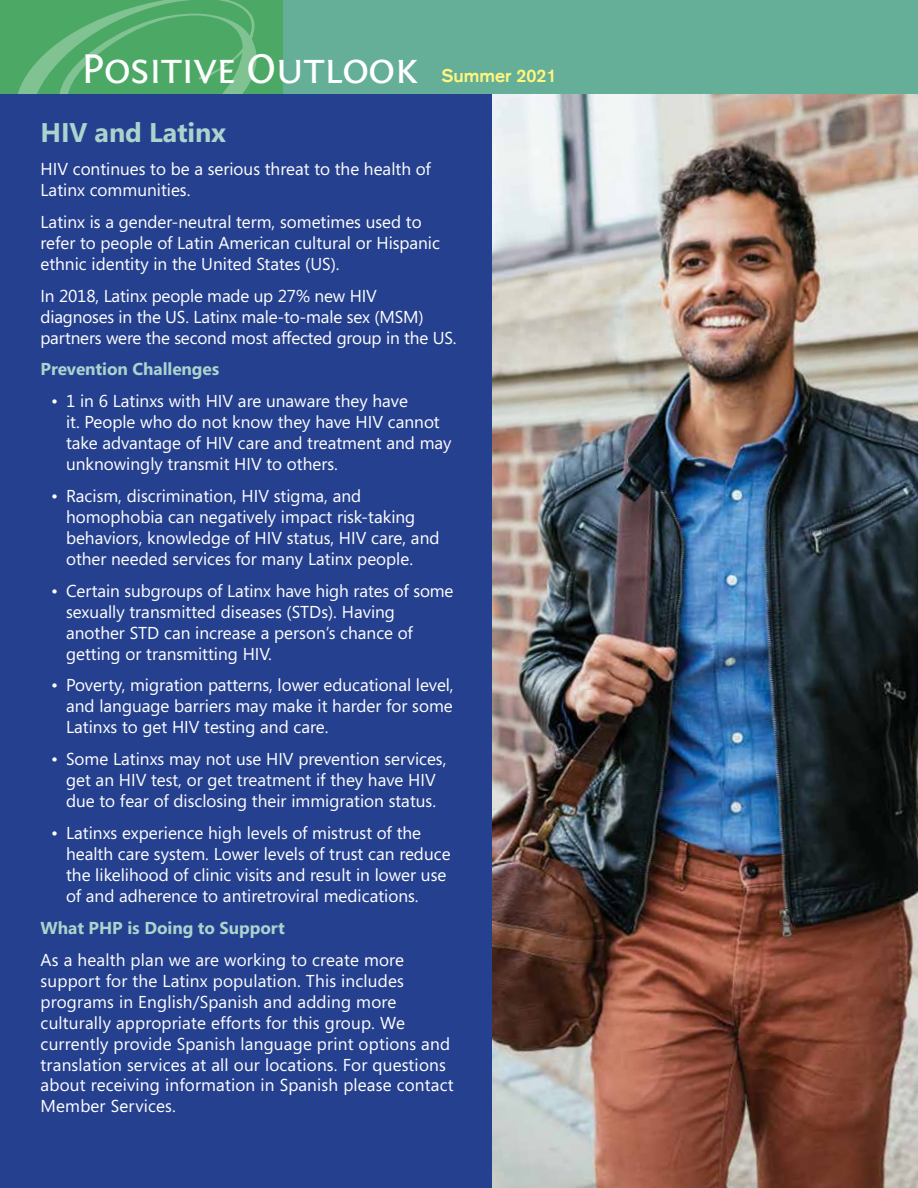
<style>
.page{position:relative;width:918px;height:1188px;background:#fff}
.page>*{position:absolute;margin:0;border:0;box-sizing:border-box;transform-origin:0 0}
.t1{font:43.5px "Fontin Sans Small Caps";letter-spacing:-.02em;color:#fff}
.t2{font:700 27px "Segoe";letter-spacing:-.005em;color:#acd3ce}
.t3{font:700 18px "Akzidenz Grotesk";color:#fff67e}
.t4{font:17.25px/21px "Segoe";color:#fff}
.t5{font:700 17.25px "Segoe";letter-spacing:-.005em;color:#acd3ce}
</style>
<div class="page">
<div style="left:0;top:0;width:325px;height:94px;background:#4ca965"></div>
<svg style="left:18px;top:0;width:238px;height:94px"></svg>
<div style="left:284px;top:0;width:634px;height:94px;background:#65af99"></div>
<div style="left:0;top:94px;width:918px;height:1094px;background:#25408f"></div>
<img style="left:492px;top:94px;width:426px;height:1094px">
<h1 class="t1" style="left:81px;top:45px;width:339px">Positive Outlook</h1>
<p class="t3" style="left:442px;top:65px;width:116px">Summer 2021</p>
<h2 class="t2" style="left:40px;top:113px;width:187px">HIV and Latinx</h2>
<p class="t4" style="left:40px;top:158px;width:392px">HIV continues to be a serious threat to the health of<br>Latinx communities.</p>
<p class="t4" style="left:40px;top:211px;width:401px">Latinx is a gender-neutral term, sometimes used to refer to people of Latin American cultural or Hispanic ethnic identity in the United States (US).</p>
<p class="t4" style="left:40px;top:284px;width:418px">In 2018, Latinx people made up 27% new HIV<br>diagnoses in the US. Latinx male-to-male sex (MSM) partners were the second most affected group in the US.</p>
<p class="t5" style="left:40px;top:357px;width:180px">Prevention Challenges</p>
<p class="t4" style="left:66px;top:390px;width:387px;text-indent:-15px">• 1 in 6 Latinxs with HIV are unaware they have<br>it. People who do not know they have HIV cannot take advantage of HIV care and treatment and may unknowingly transmit HIV to others.</p>
<p class="t4" style="left:66px;top:485px;width:375px;text-indent:-15px">• Racism, discrimination, HIV stigma, and homophobia can negatively impact risk-taking behaviors, knowledge of HIV status, HIV care, and other needed services for many Latinx people.</p>
<p class="t4" style="left:66px;top:580px;width:389px;text-indent:-15px">• Certain subgroups of Latinx have high rates of some sexually transmitted diseases (STDs). Having another STD can increase a person’s chance of getting or transmitting HIV.</p>
<p class="t4" style="left:66px;top:674px;width:389px;text-align:justify;text-indent:-15px">• Poverty, migration patterns, lower educational level, and language barriers may make it harder for some Latinxs to get HIV testing and care.</p>
<p class="t4" style="left:51px;top:748px;width:397px;text-align:center">• Some Latinxs may not use HIV prevention services, get an HIV test, or get treatment if they have HIV due to fear of disclosing their immigration status.</p>
<p class="t4" style="left:66px;top:822px;width:386px;text-indent:-15px">• Latinxs experience high levels of mistrust of the health care system. Lower levels of trust can reduce the likelihood of clinic visits and result in lower use of and adherence to antiretroviral medications.</p>
<p class="t5" style="left:41px;top:915px;width:246px">What PHP is Doing to Support</p>
<p class="t4" style="left:41px;top:949px;width:415px">As a health plan we are working to create more support for the Latinx population. This includes programs in English/Spanish and adding more culturally appropriate efforts for this group. We currently provide Spanish language print options and translation services at all our locations. For questions about receiving information in Spanish please contact Member Services.</p>
</div>
